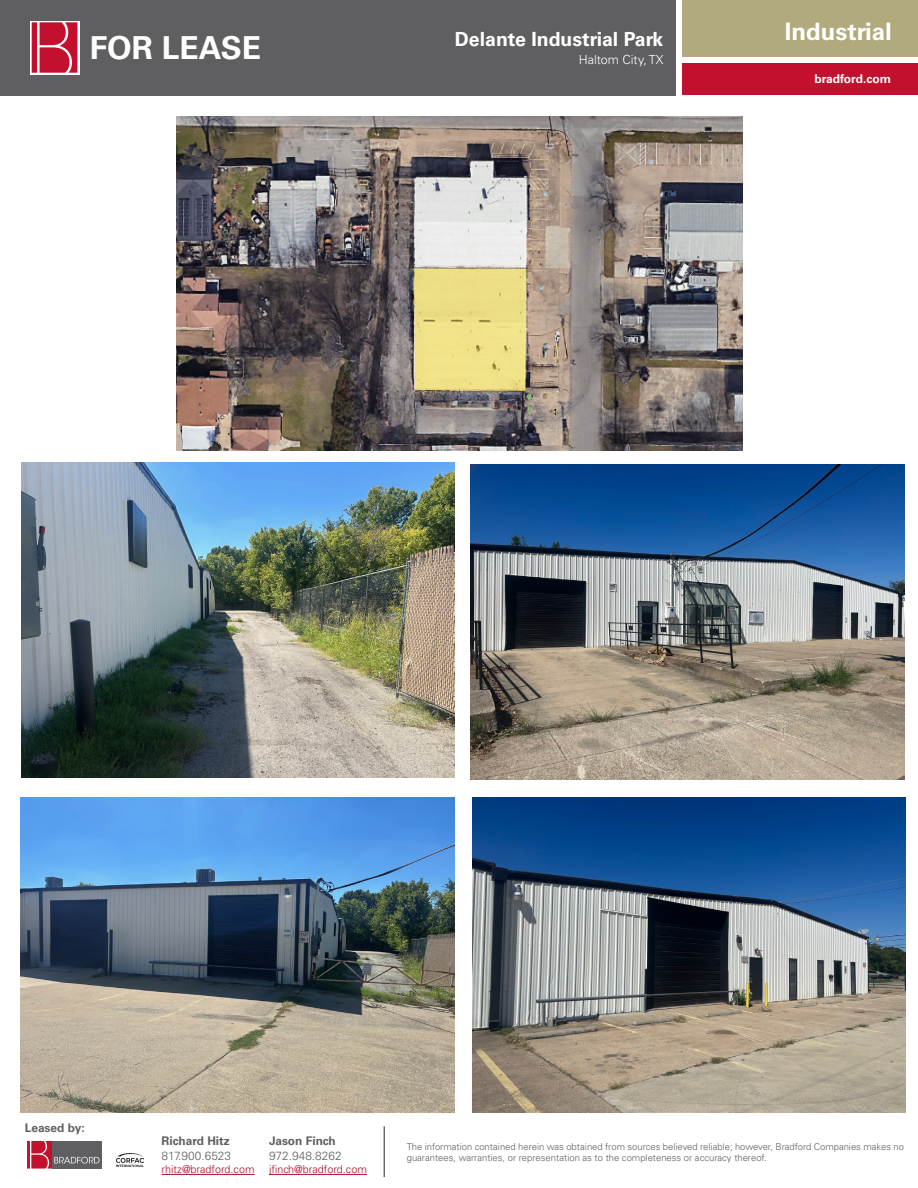
<style>
.page{position:relative;width:918px;height:1188px;background:#fff}
.page>*{position:absolute;margin:0;border:0;box-sizing:border-box;transform-origin:0 0}
.t1{font:700 31.65px "Univers LT Std";color:#fff}
.t2{font:700 24px "Univers LT Std";color:#fff}
.t3{font:700 19.5px "Univers LT Std";color:#fff}
.t4{font:300 12.45px "Univers LT Std";color:#fff}
.t5{font:700 12px "Univers LT Std";color:#fff}
.t6{font:700 11.85px "Univers LT Std";color:#5f5f62}
.t7{font:300 11.85px "Univers LT Std";color:#5f5f62}
.t8{font:300 10.8px "Univers LT Std";color:#b00a28}
.t9{font:300 9.45px/10.8px "Univers LT Std";color:#5f5f62}
</style>
<div class="page">
<div style="left:682px;top:63px;width:236px;height:32px;background:#c3102f"></div>
<div style="left:0;top:0;width:676px;height:95px;background:#5f5f62"></div>
<div style="left:30px;top:21px;width:49px;height:53px;background:linear-gradient(to bottom,#fff,#fff)"></div>
<svg style="left:40px;top:22px;width:37px;height:51px;background:#c92a46"></svg>
<div style="left:32px;top:22px;width:5px;height:51px;background:#c3102f"></div>
<div style="left:682px;top:0;width:236px;height:56px;background:#b1aa7d"></div>
<hr style="left:384px;top:1126px;width:1px;height:51px;background:#5f5f62">
<hr style="left:27px;top:1141px;width:3px;height:28px;background:#c3102f">
<div style="left:52px;top:1141px;width:50px;height:28px;background:#5f5f62"></div>
<svg style="left:31px;top:1141px;width:69px;height:28px"></svg>
<img style="left:116px;top:1153px;width:27px;height:13px">
<hr style="left:269px;top:1174px;width:98px;height:1px;background:#b00a28">
<hr style="left:162px;top:1174px;width:93px;height:1px;background:#b00a28">
<img style="left:472px;top:798px;width:434px;height:314px">
<img style="left:21px;top:798px;width:433px;height:314px">
<img style="left:471px;top:464px;width:433px;height:315px">
<img style="left:21px;top:463px;width:434px;height:315px">
<img style="left:176px;top:116px;width:566px;height:335px">
<h1 class="t1" style="left:90px;top:30px;width:173px">FOR LEASE</h1>
<h3 class="t3" style="left:455px;top:27px;width:210px">Delante Industrial Park</h3>
<h3 class="t4" style="left:579px;top:52px;width:86px">Haltom City, TX</h3>
<h2 class="t2" style="left:785px;top:18px;width:109px">Industrial</h2>
<p class="t5" style="left:814px;top:72px;width:78px">bradford.com</p>
<p class="t6" style="left:25px;top:1121px;width:61px">Leased by:</p>
<p class="t6" style="left:162px;top:1134px;width:70px">Richard Hitz</p>
<p class="t7" style="left:162px;top:1149px;width:71px">817.900.6523</p>
<p class="t8" style="left:162px;top:1163px;width:95px">rhitz@bradford.com</p>
<p class="t6" style="left:269px;top:1134px;width:68px">Jason Finch</p>
<p class="t7" style="left:269px;top:1149px;width:74px">972.948.8262</p>
<p class="t8" style="left:269px;top:1163px;width:99px">jfinch@bradford.com</p>
<p class="t9" style="left:407px;top:1141px;width:499px">The information contained herein was obtained from sources believed reliable; however, Bradford Companies makes no guarantees, warranties, or representation as to the completeness or accuracy thereof.</p>
</div>
